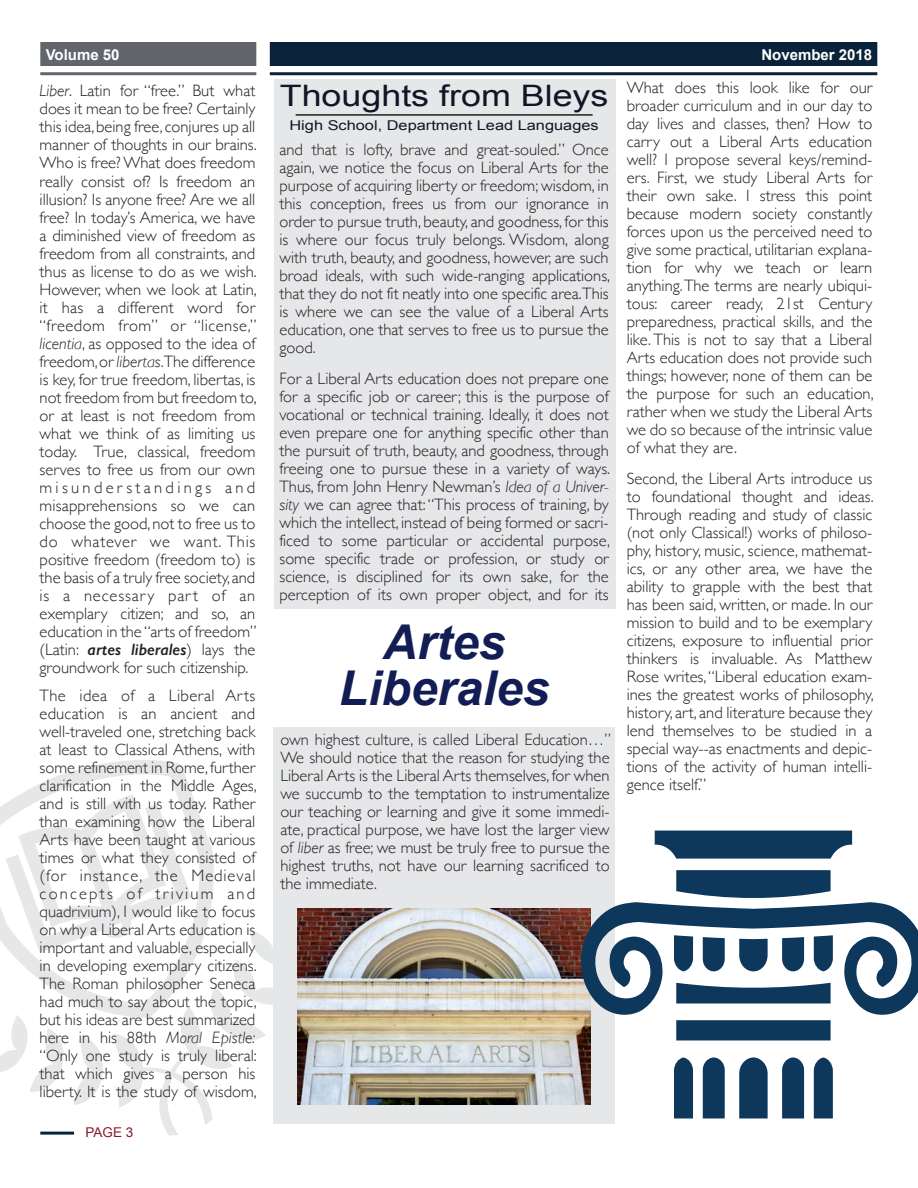
<style>
.page{position:relative;width:918px;height:1188px;background:#fff}
.page>*{position:absolute;margin:0;border:0;box-sizing:border-box;transform-origin:0 0}
.t1{font:italic 700 48px/45.6px "Arial";color:#131d55;text-align:center}
.t2{font:29.55px "Arial";color:#101625;scale:1.21 1}
.t3{font:300 16.5px/18px "Gill Sans";color:#231f20;text-align:justify}
.t4{font:700 15px "Arial";color:#fff}
.t5{font:13.5px "Arial";color:#101625;scale:1.21 1}
.t6{font:13.5px "Arial";color:#87192e}
.s1{font-style:italic}
.s2{font-weight:600;font-style:italic}
</style>
<div class="page">
<svg style="left:21px;top:760px;width:171px;height:34px"></svg>
<svg style="left:0;top:794px;width:309px;height:341px"></svg>
<div style="left:270px;top:42px;width:607px;height:24px;background:#0b233a"></div>
<div style="left:40px;top:42px;width:216px;height:24px;background:#63656d"></div>
<hr style="left:270px;top:72px;width:607px;height:3px;background:#0b233a">
<hr style="left:40px;top:72px;width:216px;height:3px;background:#63656d">
<div style="left:273px;top:727px;width:342px;height:396px;background:#e6e7e9"></div>
<hr style="left:40px;top:1132px;width:34px;height:3px;background:#0b233a">
<div style="left:274px;top:80px;width:342px;height:529px;background:#e6e7e9"></div>
<hr style="left:296px;top:114px;width:297px;height:2px;background:#231f20">
<img style="left:298px;top:909px;width:293px;height:195px">
<svg style="left:655px;top:831px;width:197px;height:28px;background:#23496a"></svg>
<svg style="left:581px;top:870px;width:337px;height:170px"></svg>
<svg style="left:814px;top:1057px;width:19px;height:61px"></svg>
<svg style="left:782px;top:1057px;width:22px;height:61px"></svg>
<svg style="left:739px;top:1057px;width:29px;height:61px;background:#214869"></svg>
<svg style="left:703px;top:1057px;width:22px;height:61px"></svg>
<svg style="left:674px;top:1057px;width:19px;height:61px"></svg>
<p class="t4" style="left:46px;top:45px;width:75px">Volume 50</p>
<p class="t4" style="left:761px;top:45px;width:112px">November 2018</p>
<p class="t3" style="left:40px;top:81px;width:219px"><span class="s1">Liber</span>. Latin for “free.” But what does it mean to be free? Certainly this idea, being free, conjures up all manner of thoughts in our brains.<br>Who is free? What does freedom really consist of? Is freedom an illusion? Is anyone free? Are we all free? In today’s America, we have a diminished view of freedom as freedom from all constraints, and thus as license to do as we wish.<br>However, when we look at Latin, it has a different word for “freedom from” or “license,” <span class="s1">licentia</span>, as opposed to the idea of freedom, or <span class="s1">libertas</span>.The difference is key, for true freedom, libertas, is not freedom from but freedom to, or at least is not freedom from what we think of as limiting us today. True, classical, freedom serves to free us from our own misunderstandings and misapprehensions so we can choose the good, not to free us to do whatever we want. This positive freedom (freedom to) is the basis of a truly free society, and is a necessary part of an exemplary citizen; and so, an education in the “arts of freedom” (Latin: <span class="s2">artes liberales</span>) lays the groundwork for such citizenship.</p>
<p class="t3" style="left:40px;top:686px;width:219px">The idea of a Liberal Arts education is an ancient and well-traveled one, stretching back at least to Classical Athens, with some refinement in Rome, further clarification in the Middle Ages, and is still with us today. Rather than examining how the Liberal Arts have been taught at various times or what they consisted of (for instance, the Medieval concepts of trivium and quadrivium), I would like to focus on why a Liberal Arts education is important and valuable, especially in developing exemplary citizens.<br>The Roman philosopher Seneca had much to say about the topic, but his ideas are best summarized here in his 88th <span class="s1">Moral Epistle: </span>“Only one study is truly liberal: that which gives a person his liberty. It is the study of wisdom,</p>
<p class="t3" style="left:627px;top:78px;width:248px">What does this look like for our broader curriculum and in our day to day lives and classes, then? How to carry out a Liberal Arts education well? I propose several keys/remind&shy;ers. First, we study Liberal Arts for their own sake. I stress this point because modern society constantly forces upon us the perceived need to give some practical, utilitarian explana&shy;tion for why we teach or learn anything. The terms are nearly ubiqui&shy;tous: career ready, 21st Century preparedness, practical skills, and the like. This is not to say that a Liberal Arts education does not provide such things; however, none of them can be the purpose for such an education, rather when we study the Liberal Arts we do so because of the intrinsic value of what they are.</p>
<p class="t3" style="left:627px;top:469px;width:248px">Second, the Liberal Arts introduce us to foundational thought and ideas.<br>Through reading and study of classic (not only Classical!) works of philoso&shy;phy, history, music, science, mathemat&shy;ics, or any other area, we have the ability to grapple with the best that has been said, written, or made. In our mission to build and to be exemplary citizens, exposure to influential prior thinkers is invaluable. As Matthew Rose writes, “Liberal education exam&shy;ines the greatest works of philosophy, history, art, and literature because they lend themselves to be studied in a special way--as enactments and depic&shy;tions of the activity of human intelli&shy;gence itself.”</p>
<h2 class="t2" style="left:280px;top:76px;width:273px">Thoughts from Bleys</h2>
<p class="t5" style="left:290px;top:116px;width:257px">High School, Department Lead Languages</p>
<p class="t3" style="left:280px;top:140px;width:332px">and that is lofty, brave and great-souled.” Once again, we notice the focus on Liberal Arts for the purpose of acquiring liberty or freedom; wisdom, in this conception, frees us from our ignorance in order to pursue truth, beauty, and goodness, for this is where our focus truly belongs. Wisdom, along with truth, beauty, and goodness, however, are such broad ideals, with such wide-ranging applications, that they do not fit neatly into one specific area.This is where we can see the value of a Liberal Arts education, one that serves to free us to pursue the good.</p>
<p class="t3" style="left:280px;top:369px;width:332px">For a Liberal Arts education does not prepare one for a specific job or career; this is the purpose of vocational or technical training. Ideally, it does not even prepare one for anything specific other than the pursuit of truth, beauty, and goodness, through freeing one to pursue these in a variety of ways.<br>Thus, from John Henry Newman’s <span class="s1">Idea of a Univer&shy;sity</span> we can agree that: “This process of training, by which the intellect, instead of being formed or sacri&shy;ficed to some particular or accidental purpose, some specific trade or profession, or study or science, is disciplined for its own sake, for the perception of its own proper object, and for its</p>
<h1 class="t1" style="left:339px;top:622px;width:212px">Artes<br>Liberales</h1>
<p class="t3" style="left:280px;top:729px;width:332px">own highest culture, is called Liberal Education…” We should notice that the reason for studying the Liberal Arts is the Liberal Arts themselves, for when we succumb to the temptation to instrumentalize our teaching or learning and give it some immedi&shy;ate, practical purpose, we have lost the larger view of <span class="s1">liber</span> as free; we must be truly free to pursue the highest truths, not have our learning sacrificed to the immediate.</p>
<p class="t6" style="left:86px;top:1123px;width:49px">PAGE 3</p>
</div>
